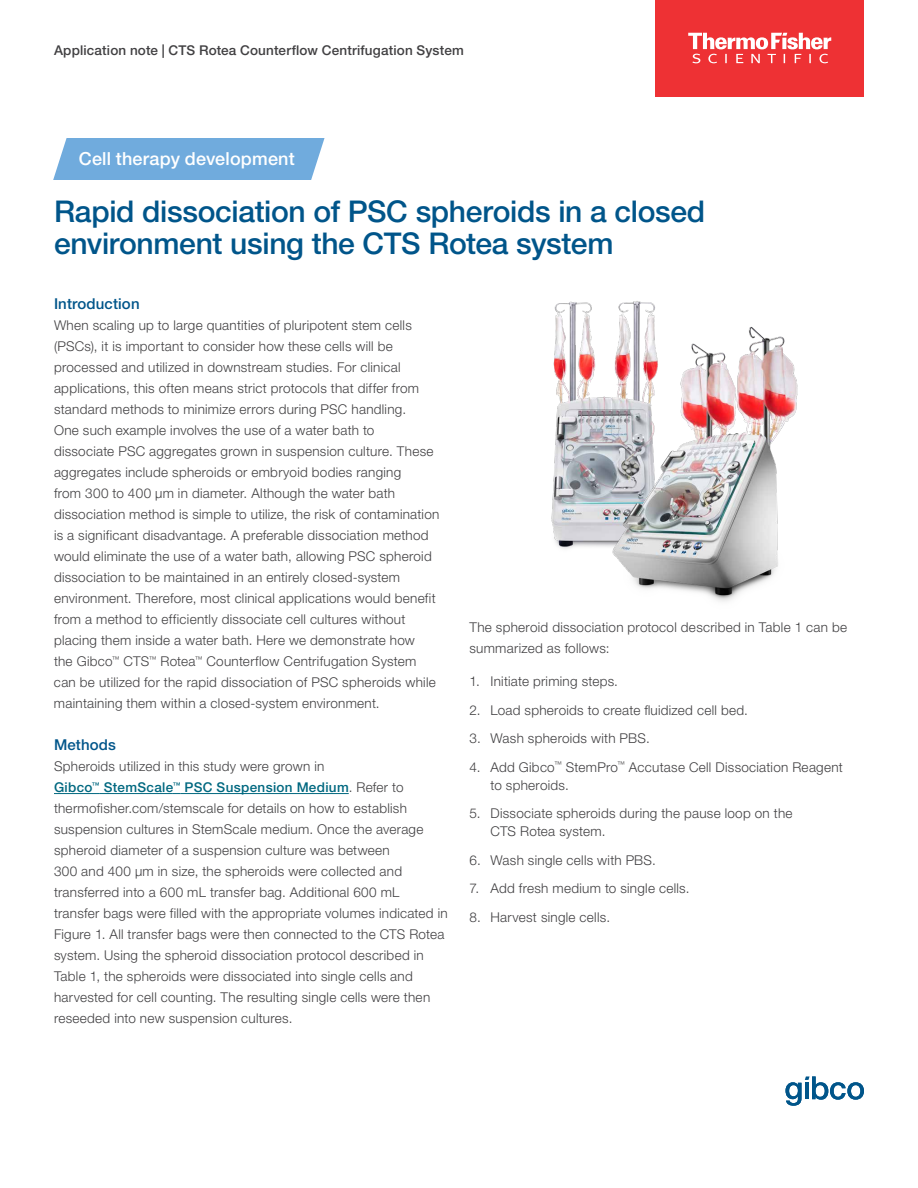
<style>
.page{position:relative;width:918px;height:1188px;background:#fff}
.page>*{position:absolute;margin:0;border:0;box-sizing:border-box;transform-origin:0 0}
.t1{font:500 30px/31.5px "Helvetica Neue LTW1 G";letter-spacing:-.01em;color:#00558a}
.t2{font:500 18px "Helvetica Neue LTW1 G";letter-spacing:.01em;color:#fff}
.t3{font:500 15px "Helvetica Neue LTW1 G";letter-spacing:.01em;color:#00558a}
.t4{font:300 13.5px/21px "Helvetica Neue LTW1 G";letter-spacing:.02em;color:#414042}
.t5{font:500 13.5px "Helvetica Neue LTW1 G";letter-spacing:.01em;color:#414042}
.s1{font-weight:500;color:#006880}
</style>
<div class="page">
<div style="left:53px;top:138px;width:272px;height:42px;background:#70abdd"></div>
<div style="left:656px;top:0;width:208px;height:96px;background:#ee3134"></div>
<svg style="left:688px;top:33px;width:143px;height:30px"></svg>
<hr style="left:54px;top:793px;width:38px;height:1px;background:#006880">
<hr style="left:100px;top:793px;width:73px;height:1px;background:#006880">
<hr style="left:181px;top:793px;width:168px;height:1px;background:#006880">
<img style="left:551px;top:301px;width:103px;height:248px">
<img style="left:600px;top:305px;width:198px;height:297px">
<svg style="left:786px;top:1076px;width:78px;height:30px"></svg>
<p class="t5" style="left:54px;top:42px;width:411px">Application note | CTS Rotea Counterflow Centrifugation System</p>
<h2 class="t2" style="left:79px;top:148px;width:217px">Cell therapy development</h2>
<h1 class="t1" style="left:54px;top:196px;width:653px">Rapid dissociation of PSC spheroids in a closed environment using the CTS Rotea system</h1>
<p class="t3" style="left:54px;top:295px;width:87px">Introduction</p>
<p class="t4" style="left:54px;top:315px;width:387px">When scaling up to large quantities of pluripotent stem cells (PSCs), it is important to consider how these cells will be processed and utilized in downstream studies. For clinical applications, this often means strict protocols that differ from standard methods to minimize errors during PSC handling.<br>One such example involves the use of a water bath to<br>dissociate PSC aggregates grown in suspension culture. These aggregates include spheroids or embryoid bodies ranging<br>from 300 to 400 µm in diameter. Although the water bath dissociation method is simple to utilize, the risk of contamination is a significant disadvantage. A preferable dissociation method would eliminate the use of a water bath, allowing PSC spheroid dissociation to be maintained in an entirely closed-system environment. Therefore, most clinical applications would benefit from a method to efficiently dissociate cell cultures without placing them inside a water bath. Here we demonstrate how<br>the Gibco<sup>™</sup> CTS<sup>™</sup> Rotea<sup>™</sup> Counterflow Centrifugation System can be utilized for the rapid dissociation of PSC spheroids while maintaining them within a closed-system environment.</p>
<p class="t3" style="left:54px;top:736px;width:64px">Methods</p>
<p class="t4" style="left:54px;top:756px;width:395px">Spheroids utilized in this study were grown in<br><span class="s1">Gibco</span><sup>™</sup> <span class="s1">StemScale</span><sup>™</sup> <span class="s1">PSC Suspension Medium</span>. Refer to thermofisher.com/stemscale for details on how to establish suspension cultures in StemScale medium. Once the average spheroid diameter of a suspension culture was between<br>300 and 400 µm in size, the spheroids were collected and transferred into a 600 mL transfer bag. Additional 600 mL transfer bags were filled with the appropriate volumes indicated in Figure 1. All transfer bags were then connected to the CTS Rotea system. Using the spheroid dissociation protocol described in Table 1, the spheroids were dissociated into single cells and harvested for cell counting. The resulting single cells were then reseeded into new suspension cultures.</p>
<p class="t4" style="left:470px;top:617px;width:379px">The spheroid dissociation protocol described in Table 1 can be summarized as follows:</p>
<p class="t4" style="left:470px;top:671px;width:150px">1. Initiate priming steps.</p>
<p class="t4" style="left:469px;top:699px;width:280px">2. Load spheroids to create fluidized cell bed.</p>
<p class="t4" style="left:469px;top:728px;width:182px">3. Wash spheroids with PBS.</p>
<p class="t4" style="left:491px;top:758px;width:354px;line-height:18px;text-indent:-21px">4. Add Gibco<sup>™</sup> StemPro<sup>™</sup> Accutase Cell Dissociation Reagent to spheroids.</p>
<p class="t4" style="left:491px;top:804px;width:304px;line-height:18px;text-indent:-21px">5. Dissociate spheroids during the pause loop on the<br>CTS Rotea system.</p>
<p class="t4" style="left:469px;top:849px;width:188px">6. Wash single cells with PBS.</p>
<p class="t4" style="left:469px;top:878px;width:222px">7. Add fresh medium to single cells.</p>
<p class="t4" style="left:469px;top:906px;width:142px">8. Harvest single cells.</p>
</div>
